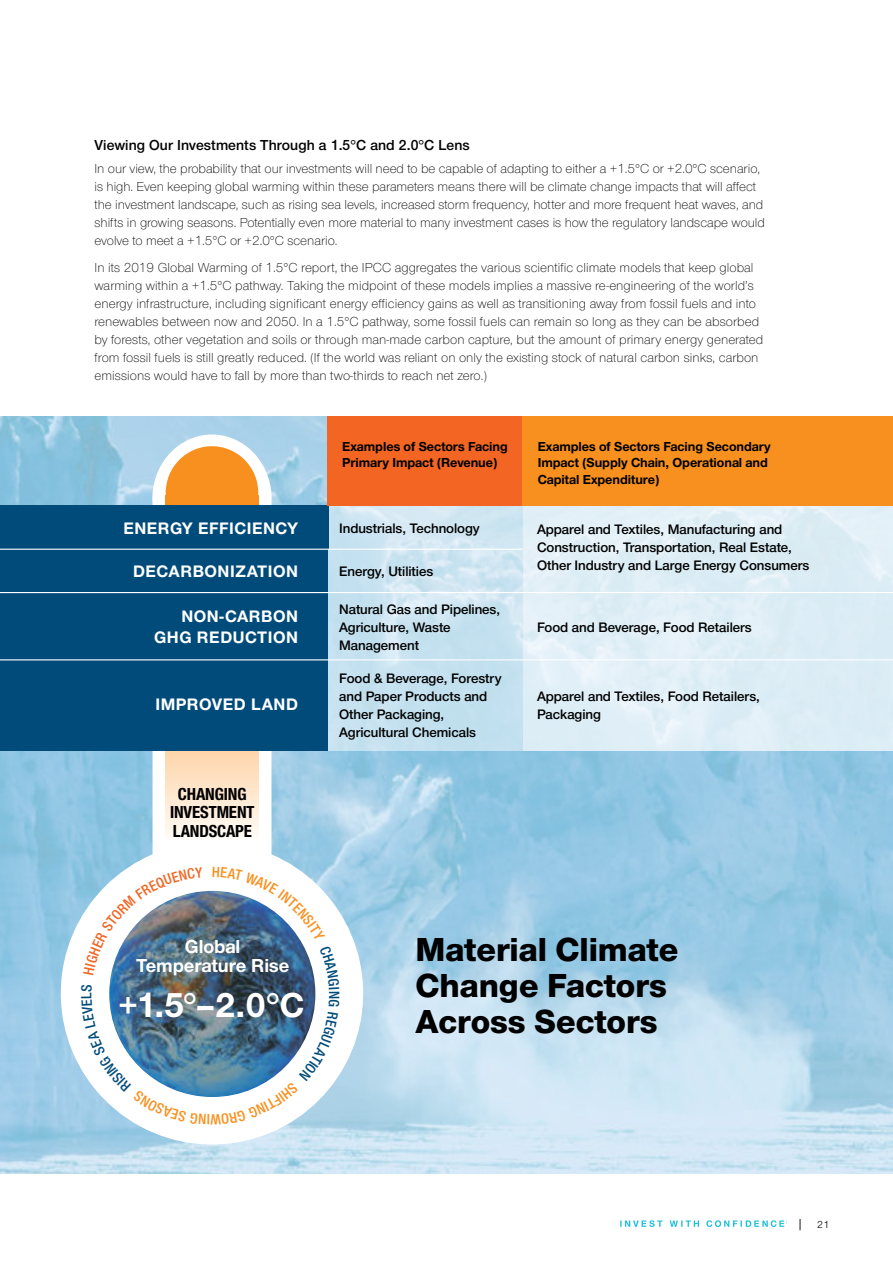
<style>
.page{position:relative;width:893px;height:1263px;background:#fff}
.page>*{position:absolute;margin:0;border:0;box-sizing:border-box;transform-origin:0 0}
.t1{font:700 35.85px "Nimbus Sans Novus";color:#fff}
.t2{font:800 34.5px/36px "Nimbus Sans Novus";color:#000}
.t3{font:700 19.5px/19.5px "Nimbus Sans Novus";letter-spacing:-.005em;color:#fff;text-align:center}
.t4{font:700 18px/18.6px "Nimbus Sans Novus Cond";letter-spacing:-.01em;color:#000;text-align:center}
.t5{font:700 17.25px/20.2px "Nimbus Sans Novus";letter-spacing:.03em;color:#fff;text-align:right}
.t6{font:600 15px "Nimbus Sans Novus";letter-spacing:.005em;color:#000}
.t7{font:600 14.25px/18px "Nimbus Sans Novus";letter-spacing:-.005em;color:#000}
.t8{font:300 13.5px/18px "Nimbus Sans Novus";color:#000}
.t9{font:700 13.5px/16.5px "Nimbus Sans Novus";letter-spacing:-.005em;color:#000}
.t10{font:10.5px "Nimbus Sans Novus";color:#000}
.s1{font-size:13.5px}
</style>
<div class="page">
<svg style="left:620px;top:1220px;width:167px;height:7px"></svg>
<img style="left:0;top:416px;width:893px;height:757px">
<svg style="left:152px;top:434px;width:120px;height:420px"></svg>
<div style="left:61px;top:842px;width:302px;height:302px;background:#fff;border-radius:50%"></div>
<svg style="left:166px;top:500px;width:92px;height:349px"></svg>
<div style="left:166px;top:446px;width:92px;height:94px;background:#f7901e;border-radius:50%"></div>
<svg style="left:328px;top:506px;width:195px;height:245px;background:#c9e3f0"></svg>
<div style="left:523px;top:505px;width:370px;height:246px;background:#deeef6"></div>
<div style="left:0;top:505px;width:328px;height:44px;background:#004b7a"></div>
<div style="left:0;top:549px;width:328px;height:44px;background:#004b7a"></div>
<div style="left:0;top:659px;width:328px;height:92px;background:#004b7a"></div>
<div style="left:0;top:592px;width:328px;height:68px;background:#004b7a"></div>
<div style="left:328px;top:416px;width:223px;height:90px;background:#f26522"></div>
<div style="left:523px;top:416px;width:370px;height:90px;background:#f7901e"></div>
<hr style="left:0;top:592px;width:893px;height:1px;background:#fff">
<hr style="left:0;top:549px;width:523px;height:1px;background:#fff">
<hr style="left:0;top:659px;width:893px;height:1px;background:#fff">
<img style="left:81px;top:866px;width:259px;height:259px">
<p class="t6" style="left:95px;top:139px;width:377px">Viewing Our Investments Through a 1.5°C and 2.0°C Lens</p>
<p class="t8" style="left:95px;top:160px;width:672px">In our view, the probability that our investments will need to be capable of adapting to either a +1.5°C or +2.0°C scenario, is high. Even keeping global warming within these parameters means there will be climate change impacts that will affect the investment landscape, such as rising sea levels, increased storm frequency, hotter and more frequent heat waves, and shifts in growing seasons. Potentially even more material to many investment cases is how the regulatory landscape would evolve to meet a +1.5°C or +2.0°C scenario.</p>
<p class="t8" style="left:95px;top:259px;width:670px">In its 2019 Global Warming of 1.5°C report, the IPCC aggregates the various scientific climate models that keep global warming within a +1.5°C pathway. Taking the midpoint of these models implies a massive re-engineering of the world’s energy infrastructure, including significant energy efficiency gains as well as transitioning away from fossil fuels and into renewables between now and 2050. In a 1.5°C pathway, some fossil fuels can remain so long as they can be absorbed by forests, other vegetation and soils or through man-made carbon capture, but the amount of primary energy generated from fossil fuels is still greatly reduced. (If the world was reliant on only the existing stock of natural carbon sinks, carbon emissions would have to fall by more than two-thirds to reach net zero.)</p>
<p class="t5" style="left:123px;top:519px;width:176px">ENERGY EFFICIENCY</p>
<p class="t5" style="left:133px;top:563px;width:166px">DECARBONIZATION</p>
<p class="t5" style="left:154px;top:608px;width:145px">NON-CARBON<br>GHG REDUCTION</p>
<p class="t5" style="left:155px;top:695px;width:144px">IMPROVED LAND</p>
<h3 class="t4" style="left:170px;top:784px;width:86px">CHANGING<br>INVESTMENT<br>LANDSCAPE</h3>
<p class="t9" style="left:342px;top:439px;width:167px">Examples of Sectors Facing<br>Primary Impact (Revenue)</p>
<p class="t9" style="left:538px;top:439px;width:235px">Examples of Sectors Facing Secondary<br>Impact (Supply Chain, Operational and<br>Capital Expenditure)</p>
<p class="t7" style="left:339px;top:520px;width:142px">Industrials, Technology</p>
<p class="t7" style="left:339px;top:563px;width:96px">Energy, Utilities</p>
<p class="t7" style="left:339px;top:601px;width:163px">Natural Gas and Pipelines,<br>Agriculture, Waste<br>Management</p>
<p class="t7" style="left:339px;top:671px;width:164px">Food &amp; Beverage, Forestry and Paper Products and<br>Other Packaging,<br>Agricultural Chemicals</p>
<p class="t7" style="left:537px;top:521px;width:274px">Apparel and Textiles, Manufacturing and<br>Construction, Transportation, Real Estate,<br>Other Industry and Large Energy Consumers</p>
<p class="t7" style="left:537px;top:619px;width:216px">Food and Beverage, Food Retailers</p>
<p class="t7" style="left:537px;top:689px;width:224px">Apparel and Textiles, Food Retailers,<br>Packaging</p>
<h3 class="t3" style="left:136px;top:938px;width:155px">Global<br>Temperature Rise</h3>
<h2 class="t2" style="left:416px;top:934px;width:264px">Material Climate<br>Change Factors<br>Across Sectors</h2>
<h1 class="t1" style="left:118px;top:992px;width:187px">+1.5°–2.0°C</h1>
<p class="t10" style="left:797px;top:1221px;width:34px"><span class="s1">|</span> 21</p>
</div>
